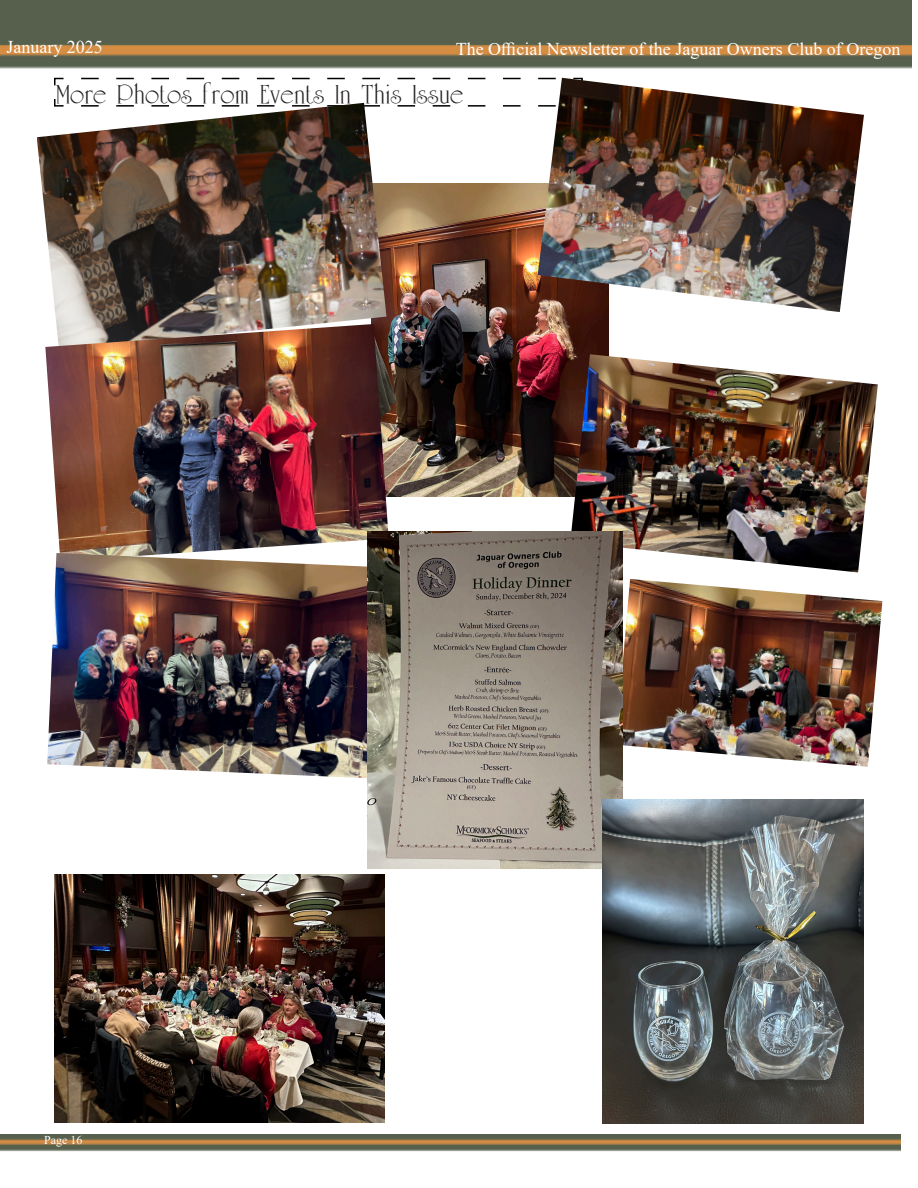
<style>
.page{position:relative;width:918px;height:1188px;background:#fff}
.page>*{position:absolute;margin:0;border:0;box-sizing:border-box;transform-origin:0 0}
.t1{font:27px "BD Graduate";color:#231f20}
.t2{font:18px "Times New Roman";color:#fff}
.t3{font:12px "Times New Roman";color:#fff}
</style>
<div class="page">
<img style="left:0;top:0;width:912px;height:69px">
<img style="left:0;top:1134px;width:900px;height:18px">
<svg style="left:54px;top:77px;width:529px;height:30px"></svg>
<img style="left:387px;top:184px;width:222px;height:313px">
<img style="left:37px;top:103px;width:350px;height:221px">
<img style="left:622px;top:579px;width:260px;height:188px">
<img style="left:54px;top:875px;width:331px;height:248px">
<img style="left:45px;top:324px;width:344px;height:229px">
<img style="left:538px;top:78px;width:326px;height:234px">
<img style="left:570px;top:354px;width:308px;height:218px">
<img style="left:47px;top:553px;width:320px;height:225px">
<img style="left:367px;top:531px;width:255px;height:337px">
<img style="left:603px;top:799px;width:261px;height:324px">
<p class="t2" style="left:6px;top:34px;width:98px">January 2025</p>
<p class="t2" style="left:456px;top:37px;width:446px">The Official Newsletter of the Jaguar Owners Club of Oregon</p>
<p class="t1" style="left:56px;top:80px;width:409px">More Photos from Events In This Issue</p>
<p class="t3" style="left:44px;top:1132px;width:40px">Page 16</p>
</div>
